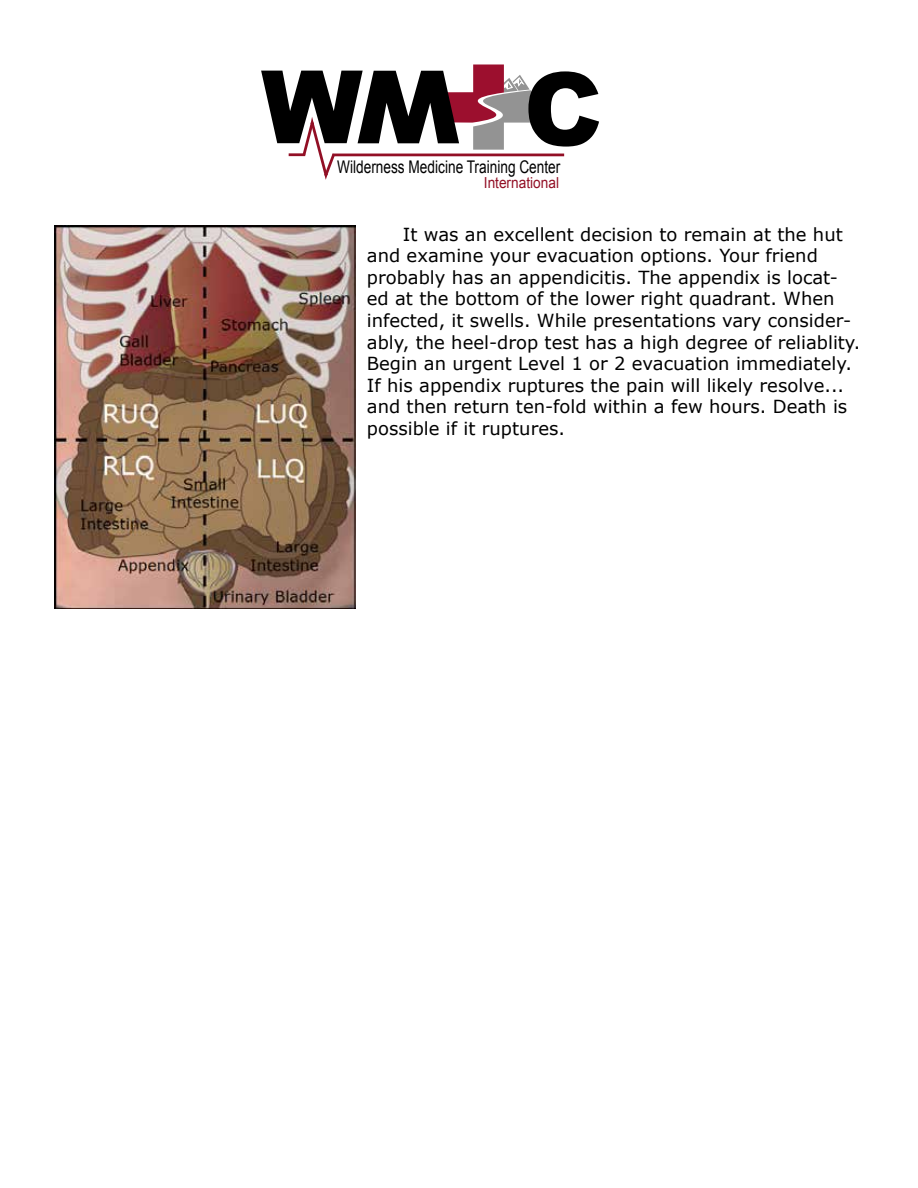
<style>
.page{position:relative;width:918px;height:1188px;background:#fff}
.page>*{position:absolute;margin:0;border:0;box-sizing:border-box;transform-origin:0 0}
.t1{font:900 101.4px "Arial";color:#000}
.t2{font:18px/21.6px "Verdana";color:#000}
.t3{font:17.4px "Arial";color:#000;scale:.78 1}
.t4{font:15.15px "Arial";color:#920f25;scale:.9 1}
</style>
<div class="page">
<hr style="left:289px;top:153px;width:16px;height:3px;background:#920f25">
<svg style="left:301px;top:117px;width:36px;height:63px"></svg>
<hr style="left:333px;top:154px;width:231px;height:2px;background:#920f25">
<img style="left:55px;top:225px;width:301px;height:383px">
<svg style="left:445px;top:64px;width:87px;height:86px"></svg>
<h1 class="t1" style="left:261px;top:33px;width:103px">W</h1>
<p class="t3" style="left:337px;top:156px;width:288px">Wilderness Medicine Training Center</p>
<p class="t4" style="left:484px;top:173px;width:85px">International</p>
<h1 class="t1" style="left:524px;top:35px;width:80px">C</h1>
<p class="t2" style="left:367px;top:223px;width:495px;text-indent:36px">It was an excellent decision to remain at the hut and examine your evacuation options. Your friend probably has an appendicitis. The appendix is locat&shy;ed at the bottom of the lower right quadrant. When infected, it swells. While presentations vary consider&shy;ably, the heel-drop test has a high degree of reliablity.<br>Begin an urgent Level 1 or 2 evacuation immediately.<br>If his appendix ruptures the pain will likely resolve... and then return ten-fold within a few hours. Death is possible if it ruptures.</p>
</div>
